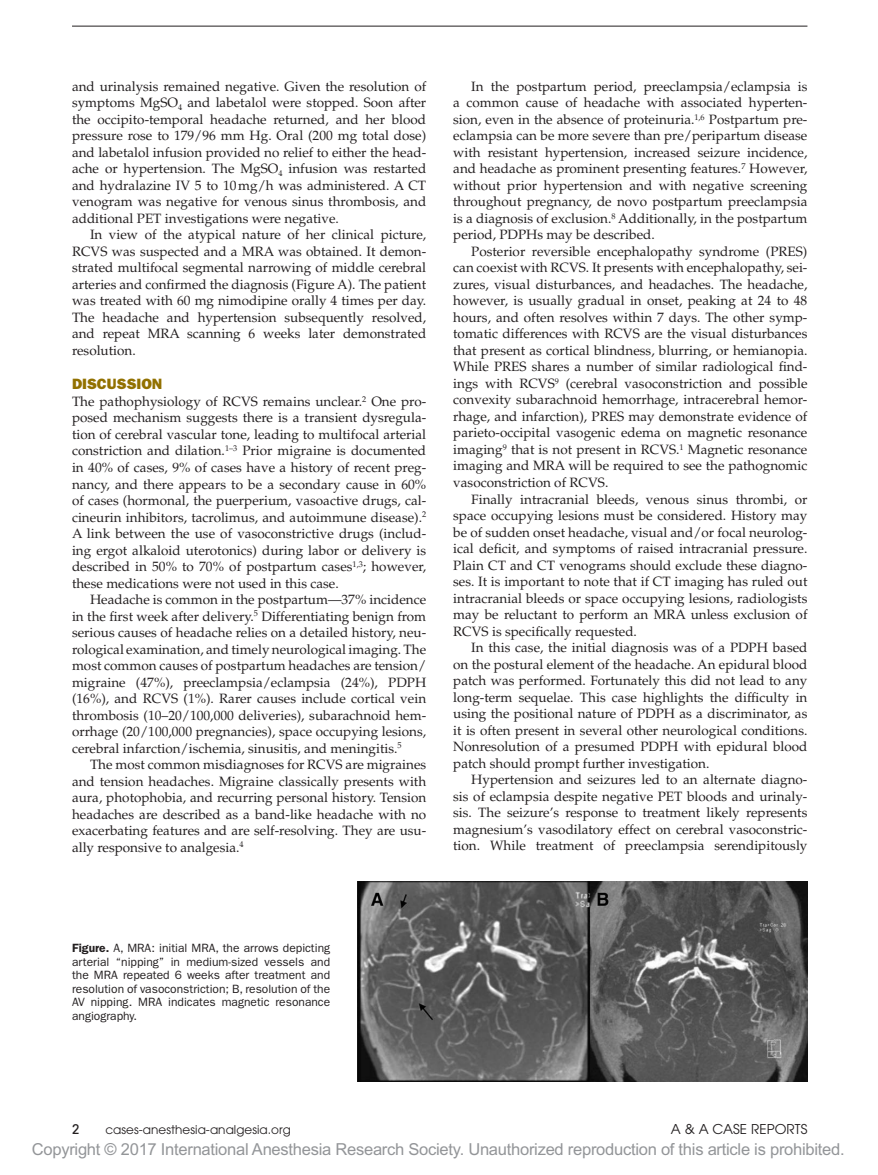
<style>
.page{position:relative;width:878px;height:1175px;background:#fff}
.page>*{position:absolute;margin:0;border:0;box-sizing:border-box;transform-origin:0 0}
.t1{font:16.5px "Arial MT Std";letter-spacing:-.015em;color:#939598}
.t2{font:15px "ITC Franklin Gothic Std Hvy";color:#927100}
.t3{font:13.5px/16.5px "Palatino LT Std";color:#231f20;text-align:justify}
.t4{font:13.5px "Avant Garde";letter-spacing:.005em;color:#231f20}
.t5{font:500 condensed 13.5px "Avant Garde";color:#231f20}
.t6{font:12px/13.5px "ITC Franklin Gothic Std";color:#231f20;text-align:justify}
.t7{font:12px "Avant Garde";letter-spacing:.005em;color:#231f20}
.s1{font-weight:600}
</style>
<div class="page">
<hr style="left:72px;top:26px;width:735px;height:1px;background:#231f20">
<img style="left:357px;top:881px;width:450px;height:200px">
<p class="t3" style="left:72px;top:78px;width:356px">and urinalysis remained negative. Given the resolution of symptoms MgSO<sub>4</sub> and labetalol were stopped. Soon after the occipito-temporal headache returned, and her blood pressure rose to 179/96 mm Hg. Oral (200 mg total dose) and labetalol infusion provided no relief to either the head&shy;ache or hypertension. The MgSO<sub>4</sub> infusion was restarted and hydralazine IV 5 to 10mg/h was administered. A CT venogram was negative for venous sinus thrombosis, and additional PET investigations were negative.</p>
<p class="t3" style="left:72px;top:227px;width:356px;text-indent:18px">In view of the atypical nature of her clinical picture, RCVS was suspected and a MRA was obtained. It demon&shy;strated multifocal segmental narrowing of middle cerebral arteries and confirmed the diagnosis (Figure A). The patient was treated with 60 mg nimodipine orally 4 times per day.<br>The headache and hypertension subsequently resolved, and repeat MRA scanning 6 weeks later demonstrated resolution.</p>
<p class="t2" style="left:72px;top:375px;width:92px">DISCUSSION</p>
<p class="t3" style="left:72px;top:393px;width:356px">The pathophysiology of RCVS remains unclear.<sup>2</sup> One pro&shy;posed mechanism suggests there is a transient dysregula&shy;tion of cerebral vascular tone, leading to multifocal arterial constriction and dilation.<sup>1–3</sup> Prior migraine is documented in 40% of cases, 9% of cases have a history of recent preg&shy;nancy, and there appears to be a secondary cause in 60% of cases (hormonal, the puerperium, vasoactive drugs, cal&shy;cineurin inhibitors, tacrolimus, and autoimmune disease).<sup>2<br></sup>A link between the use of vasoconstrictive drugs (includ&shy;ing ergot alkaloid uterotonics) during labor or delivery is described in 50% to 70% of postpartum cases<sup>1,3</sup>; however, these medications were not used in this case.</p>
<p class="t3" style="left:72px;top:591px;width:356px;text-indent:18px">Headache is common in the postpartum—37% incidence in the first week after delivery.<sup>5</sup> Differentiating benign from serious causes of headache relies on a detailed history, neu&shy;rological examination, and timely neurological imaging. The most common causes of postpartum headaches are tension/ migraine (47%), preeclampsia/eclampsia (24%), PDPH (16%), and RCVS (1%). Rarer causes include cortical vein thrombosis (10–20/100,000 deliveries), subarachnoid hem&shy;orrhage (20/100,000 pregnancies), space occupying lesions, cerebral infarction/ischemia, sinusitis, and meningitis.<sup>5</sup></p>
<p class="t3" style="left:72px;top:756px;width:356px;text-indent:18px">The most common misdiagnoses for RCVS are migraines and tension headaches. Migraine classically presents with aura, photophobia, and recurring personal history. Tension headaches are described as a band-like headache with no exacerbating features and are self-resolving. They are usu&shy;ally responsive to analgesia.<sup>4</sup></p>
<p class="t3" style="left:453px;top:78px;width:356px;text-indent:18px">In the postpartum period, preeclampsia/eclampsia is a common cause of headache with associated hyperten&shy;sion, even in the absence of proteinuria.<sup>1,6</sup> Postpartum pre&shy;eclampsia can be more severe than pre/peripartum disease with resistant hypertension, increased seizure incidence, and headache as prominent presenting features.<sup>7</sup> However, without prior hypertension and with negative screening throughout pregnancy, de novo postpartum preeclampsia is a diagnosis of exclusion.<sup>8</sup> Additionally, in the postpartum period, PDPHs may be described.</p>
<p class="t3" style="left:453px;top:243px;width:356px;text-indent:18px">Posterior reversible encephalopathy syndrome (PRES) can coexist with RCVS. It presents with encephalopathy, sei&shy;zures, visual disturbances, and headaches. The headache, however, is usually gradual in onset, peaking at 24 to 48 hours, and often resolves within 7 days. The other symp&shy;tomatic differences with RCVS are the visual disturbances that present as cortical blindness, blurring, or hemianopia.<br>While PRES shares a number of similar radiological find&shy;ings with RCVS<sup>9</sup> (cerebral vasoconstriction and possible convexity subarachnoid hemorrhage, intracerebral hemor&shy;rhage, and infarction), PRES may demonstrate evidence of parieto-occipital vasogenic edema on magnetic resonance imaging<sup>9</sup> that is not present in RCVS.<sup>1</sup> Magnetic resonance imaging and MRA will be required to see the pathognomic vasoconstriction of RCVS.</p>
<p class="t3" style="left:453px;top:491px;width:356px;text-indent:18px">Finally intracranial bleeds, venous sinus thrombi, or space occupying lesions must be considered. History may be of sudden onset headache, visual and/or focal neurolog&shy;ical deficit, and symptoms of raised intracranial pressure.<br>Plain CT and CT venograms should exclude these diagno&shy;ses. It is important to note that if CT imaging has ruled out intracranial bleeds or space occupying lesions, radiologists may be reluctant to perform an MRA unless exclusion of RCVS is specifically requested.</p>
<p class="t3" style="left:453px;top:639px;width:356px;text-indent:18px">In this case, the initial diagnosis was of a PDPH based on the postural element of the headache. An epidural blood patch was performed. Fortunately this did not lead to any long-term sequelae. This case highlights the difficulty in using the positional nature of PDPH as a discriminator, as it is often present in several other neurological conditions.<br>Nonresolution of a presumed PDPH with epidural blood patch should prompt further investigation.</p>
<p class="t3" style="left:453px;top:771px;width:356px;text-indent:18px">Hypertension and seizures led to an alternate diagno&shy;sis of eclampsia despite negative PET bloods and urinaly&shy;sis. The seizure’s response to treatment likely represents magnesium’s vasodilatory effect on cerebral vasoconstric&shy;tion. While treatment of preeclampsia serendipitously</p>
<p class="t6" style="left:72px;top:941px;width:260px"><span class="s1">Figure.</span> A, MRA: initial MRA, the arrows depicting arterial “nipping” in medium-sized vessels and the MRA repeated 6 weeks after treatment and resolution of vasoconstriction; B, resolution of the AV nipping. MRA indicates magnetic resonance angiography.</p>
<p class="t5" style="left:72px;top:1121px;width:9px">2</p>
<p class="t7" style="left:105px;top:1123px;width:187px">cases-anesthesia-analgesia.org</p>
<p class="t4" style="left:671px;top:1121px;width:138px">A &amp; A CASE REPORTS</p>
<p class="t1" style="left:32px;top:1140px;width:814px">Copyright © 2017 International Anesthesia Research Society. Unauthorized reproduction of this article is prohibited.</p>
</div>
